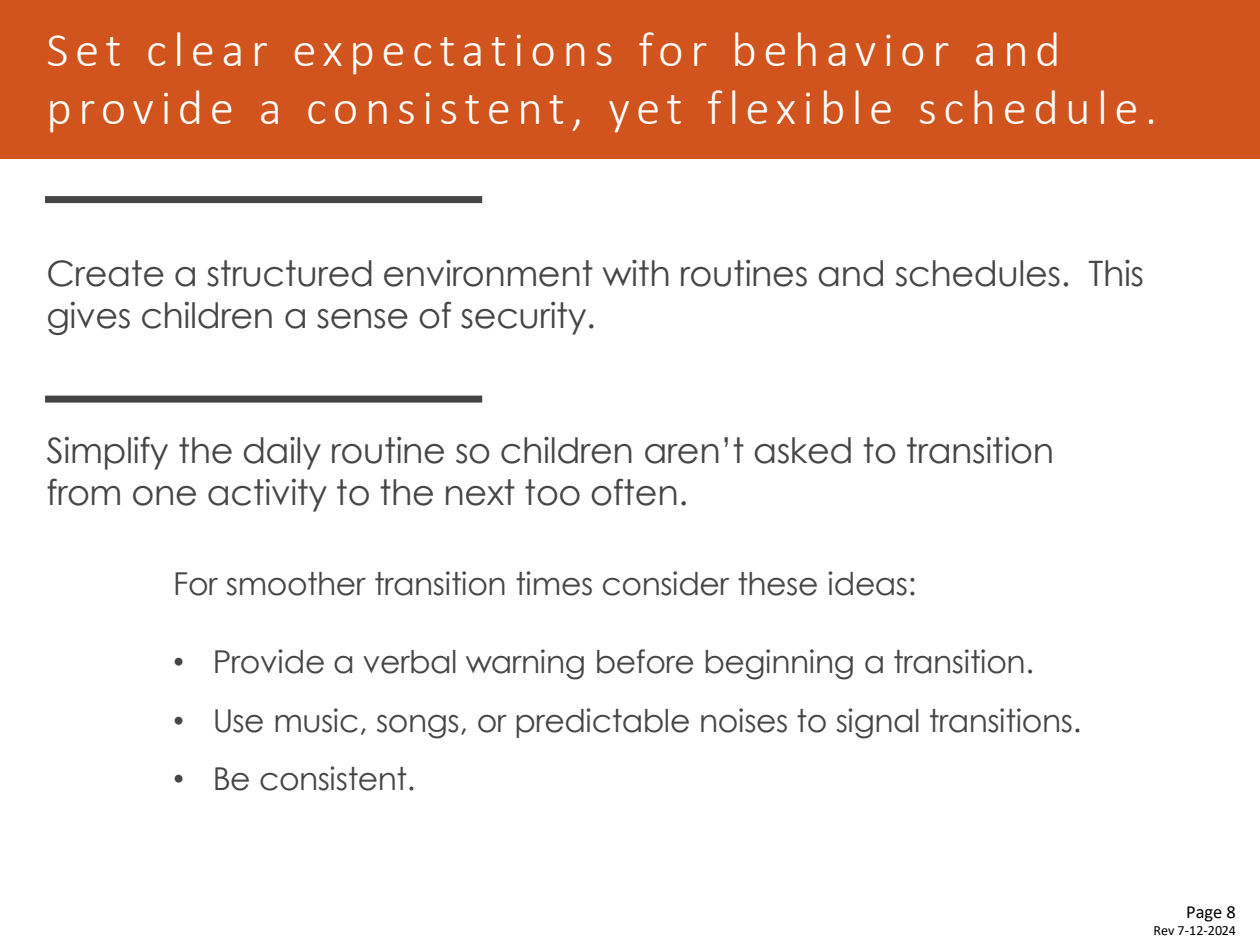
<style>
.page{position:relative;width:1260px;height:945px;background:#fff}
.page>*{position:absolute;margin:0;border:0;box-sizing:border-box;transform-origin:0 0}
.t1{font:300 49px/58.8px "Calibri";letter-spacing:.13em;color:#fff}
.t2{font:35px/42px "Century Gothic";letter-spacing:-.01em;color:#454547}
.t3{font:31.5px "Century Gothic";letter-spacing:-.015em;color:#454547}
.t4{font:18.55px "Calibri";color:#000}
.t5{font:14px "Calibri";letter-spacing:-.005em;color:#000}
.s1{font-family:"Arial"}
</style>
<div class="page">
<div style="left:0;top:0;width:1260px;height:159px;background:#d1541f"></div>
<div style="left:45px;top:396px;width:437px;height:7px;background:#454547"></div>
<div style="left:45px;top:196px;width:437px;height:7px;background:#454547"></div>
<h2 class="t1" style="left:47px;top:19px;width:1112px">Set clear expectations for behavior and provide a consistent, yet flexible schedule.</h2>
<p class="t2" style="left:47px;top:252px;width:1099px">Create a structured environment with routines and schedules. This gives children a sense of security.</p>
<p class="t2" style="left:47px;top:429px;width:1009px">Simplify the daily routine so children aren’t asked to transition from one activity to the next too often.</p>
<p class="t3" style="left:173px;top:562px;width:745px">For smoother transition times consider these ideas:</p>
<p class="t3" style="left:173px;top:639px;width:862px"><span class="s1">•</span> Provide a verbal warning before beginning a transition.</p>
<p class="t3" style="left:173px;top:698px;width:910px"><span class="s1">•</span> Use music, songs, or predictable noises to signal transitions.</p>
<p class="t3" style="left:173px;top:757px;width:244px"><span class="s1">•</span> Be consistent.</p>
<p class="t4" style="left:1186px;top:899px;width:51px">Page 8</p>
<p class="t5" style="left:1154px;top:921px;width:84px">Rev 7-12-2024</p>
</div>
